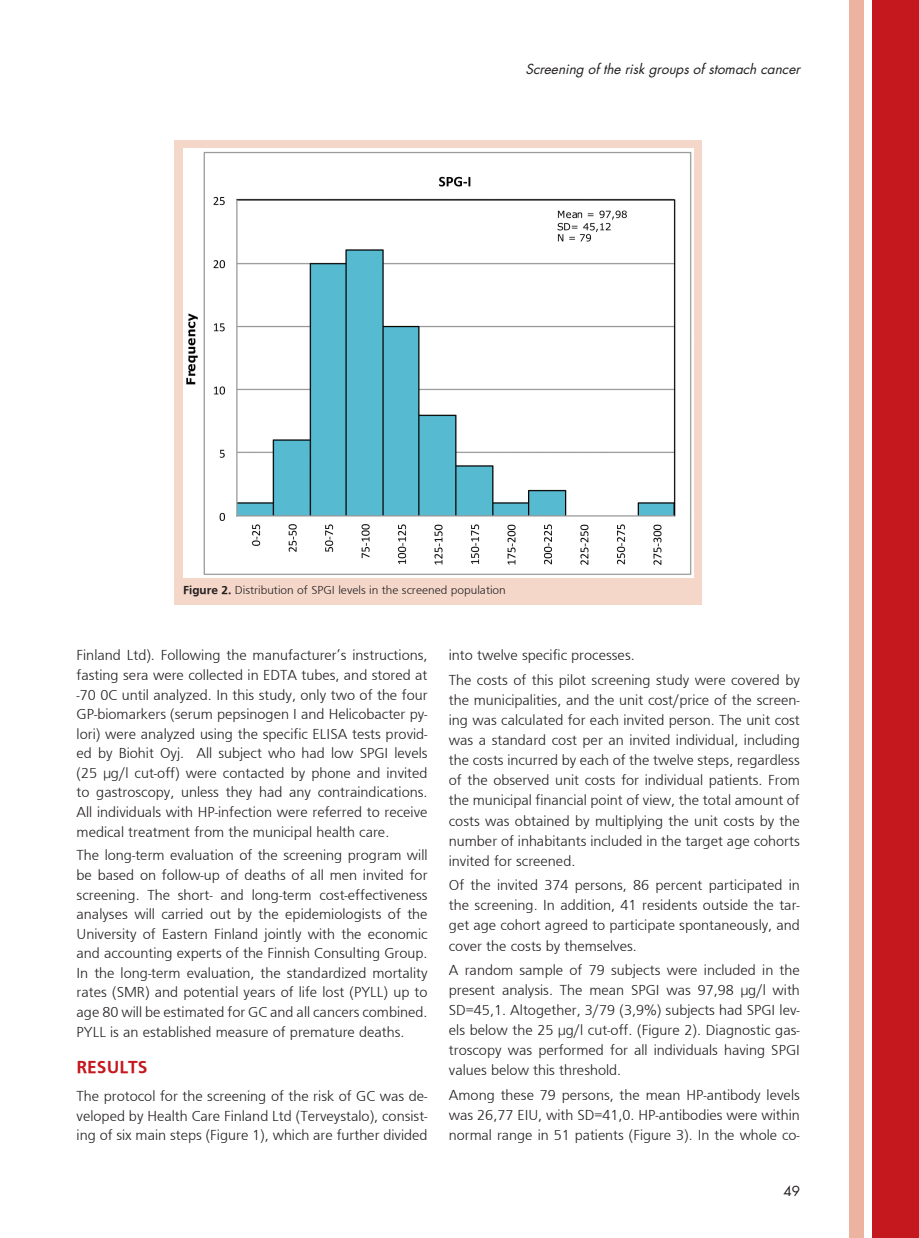
<style>
.page{position:relative;width:919px;height:1238px;background:#fff}
.page>*{position:absolute;margin:0;border:0;box-sizing:border-box;transform-origin:0 0}
.t1{font:700 18px "Fruga Sans";color:#c5171e}
.t2{font:300 15px/19.5px "Fruga Sans";color:#231f20;text-align:justify}
.t3{font:italic 13.5px "Futura OTF";color:#231f20}
.t4{font:13.5px "Futura OTF";color:#231f20}
.t5{font:300 12px "Fruga Sans";color:#231f20}
.s1{font-weight:700}
</style>
<div class="page">
<div style="left:872px;top:0;width:46px;height:1237px;background:#c5171e"></div>
<div style="left:848px;top:0;width:15px;height:1237px;background:#ecb4a0"></div>
<div style="left:175px;top:140px;width:526px;height:465px;background:#f5d7ca"></div>
<img style="left:183px;top:149px;width:510px;height:428px">
<p class="t3" style="left:525px;top:60px;width:276px">Screening of the risk groups of stomach cancer</p>
<p class="t5" style="left:183px;top:583px;width:324px"><span class="s1">Figure 2.</span> Distribution of SPGI levels in the screened population</p>
<p class="t2" style="left:77px;top:645px;width:352px">Finland Ltd). Following the manufacturer’s instructions, fasting sera were collected in EDTA tubes, and stored at -70 0C until analyzed. In this study, only two of the four GP-biomarkers (serum pepsinogen I and Helicobacter py&shy;lori) were analyzed using the specific ELISA tests provid&shy;ed by Biohit Oyj. All subject who had low SPGI levels (25 μg/l cut-off) were contacted by phone and invited to gastroscopy, unless they had any contraindications.<br>All individuals with HP-infection were referred to receive medical treatment from the municipal health care.</p>
<p class="t2" style="left:77px;top:845px;width:352px">The long-term evaluation of the screening program will be based on follow-up of deaths of all men invited for screening. The short- and long-term cost-effectiveness analyses will carried out by the epidemiologists of the University of Eastern Finland jointly with the economic and accounting experts of the Finnish Consulting Group.<br>In the long-term evaluation, the standardized mortality rates (SMR) and potential years of life lost (PYLL) up to age 80 will be estimated for GC and all cancers combined.<br>PYLL is an established measure of premature deaths.</p>
<p class="t1" style="left:77px;top:1056px;width:73px">RESULTS</p>
<p class="t2" style="left:77px;top:1085px;width:352px">The protocol for the screening of the risk of GC was de&shy;veloped by Health Care Finland Ltd (Terveystalo), consist&shy;ing of six main steps (Figure 1), which are further divided</p>
<p class="t2" style="left:449px;top:643px;width:352px;line-height:24.3px">into twelve specific processes.<br>The costs of this pilot screening study were covered by</p>
<p class="t2" style="left:449px;top:689px;width:352px;line-height:20.1px">the municipalities, and the unit cost/price of the screen&shy;ing was calculated for each invited person. The unit cost was a standard cost per an invited individual, including the costs incurred by each of the twelve steps, regardless of the observed unit costs for individual patients. From the municipal financial point of view, the total amount of costs was obtained by multiplying the unit costs by the number of inhabitants included in the target age cohorts invited for screened.</p>
<p class="t2" style="left:449px;top:874px;width:352px;line-height:20.1px">Of the invited 374 persons, 86 percent participated in the screening. In addition, 41 residents outside the tar&shy;get age cohort agreed to participate spontaneously, and cover the costs by themselves.</p>
<p class="t2" style="left:449px;top:959px;width:352px;line-height:20.1px">A random sample of 79 subjects were included in the present analysis. The mean SPGI was 97,98 μg/l with SD=45,1. Altogether, 3/79 (3,9%) subjects had SPGI lev&shy;els below the 25 μg/l cut-off. (Figure 2). Diagnostic gas&shy;troscopy was performed for all individuals having SPGI values below this threshold.</p>
<p class="t2" style="left:449px;top:1084px;width:352px;line-height:20.1px">Among these 79 persons, the mean HP-antibody levels was 26,77 EIU, with SD=41,0. HP-antibodies were within normal range in 51 patients (Figure 3). In the whole co-</p>
<p class="t4" style="left:783px;top:1181px;width:18px">49</p>
</div>
